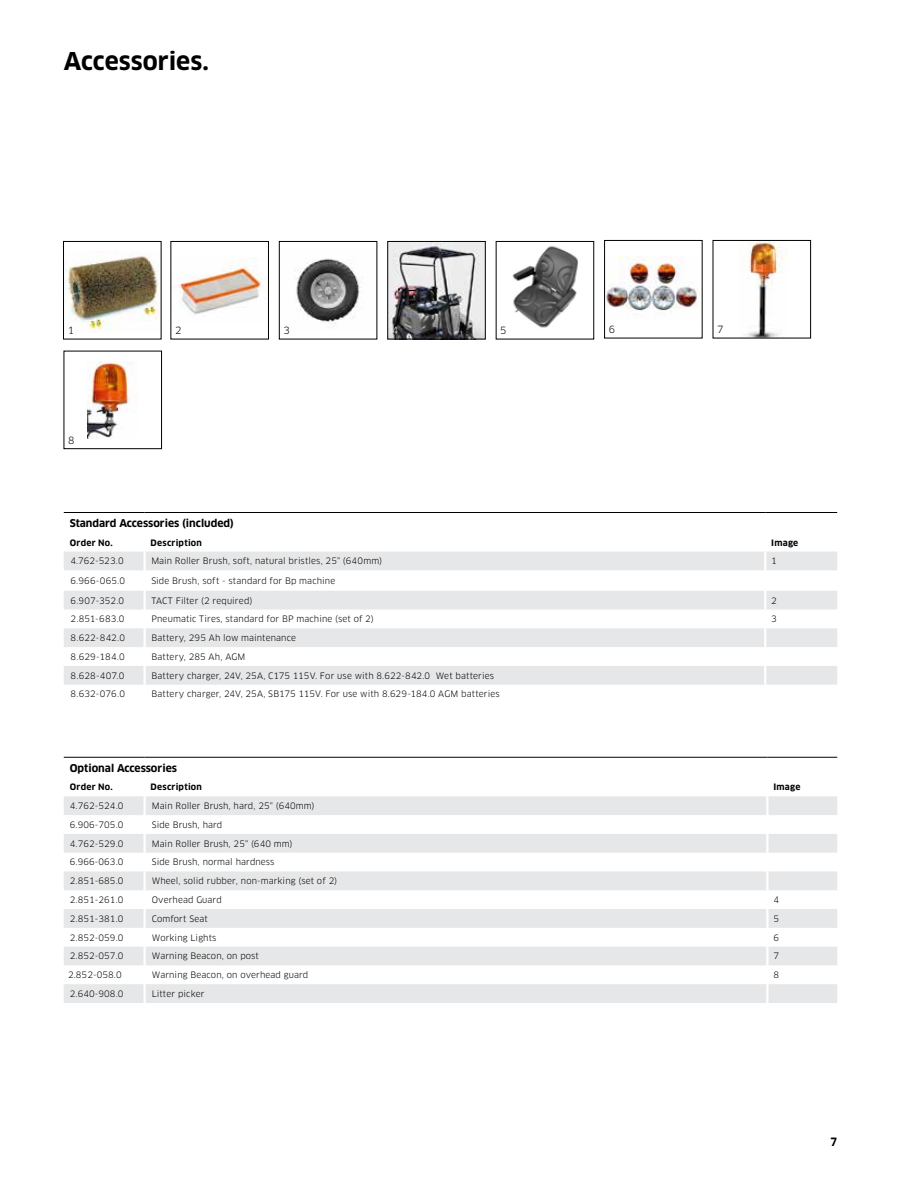
<style>
.page{position:relative;width:918px;height:1188px;background:#fff}
.page>*{position:absolute;margin:0;border:0;box-sizing:border-box;transform-origin:0 0}
.t1{font:700 24px "Clan Pro";letter-spacing:-.005em;color:#000}
.t2{font:700 11.25px "Clan Pro Narr";color:#000}
.t3{font:700 10.5px "Clan Pro";color:#000}
.t4{font:9.75px "Clan Pro";color:#000}
.t5{font:9.75px "Clan Pro";color:#fff}
.t6{font:8.7px "Clan Pro";letter-spacing:.01em;color:#000}
.t7{font:700 8.7px "Clan Pro";letter-spacing:.03em;color:#000}
</style>
<div class="page">
<img style="left:294px;top:258px;width:69px;height:71px">
<div style="left:279px;top:241px;width:98px;height:98px;border:1px solid #000"></div>
<img style="left:178px;top:257px;width:89px;height:58px">
<div style="left:171px;top:241px;width:98px;height:98px;border:1px solid #000"></div>
<img style="left:88px;top:362px;width:49px;height:77px">
<div style="left:64px;top:351px;width:98px;height:98px;border:1px solid #000"></div>
<img style="left:65px;top:252px;width:94px;height:81px">
<div style="left:63px;top:241px;width:98px;height:98px;border:1px solid #000"></div>
<img style="left:746px;top:242px;width:41px;height:94px">
<div style="left:713px;top:240px;width:98px;height:98px;border:1px solid #000"></div>
<img style="left:390px;top:243px;width:93px;height:94px">
<div style="left:388px;top:241px;width:97px;height:98px;border:1px solid #000"></div>
<img style="left:512px;top:246px;width:67px;height:82px">
<img style="left:606px;top:257px;width:92px;height:57px">
<div style="left:604px;top:240px;width:98px;height:98px;border:1px solid #000"></div>
<svg style="left:64px;top:552px;width:773px;height:133px;fill:#e6e7e8"></svg>
<hr style="left:64px;top:512px;width:81px;height:1px;background:#000">
<hr style="left:145px;top:512px;width:620px;height:1px;background:#000">
<hr style="left:765px;top:512px;width:72px;height:1px;background:#000">
<hr style="left:143px;top:570px;width:3px;height:21px;background:#fff">
<hr style="left:143px;top:591px;width:3px;height:19px;background:#fff">
<hr style="left:143px;top:610px;width:3px;height:18px;background:#fff">
<hr style="left:143px;top:628px;width:3px;height:19px;background:#fff">
<hr style="left:143px;top:647px;width:3px;height:19px;background:#fff">
<hr style="left:143px;top:666px;width:3px;height:19px;background:#fff">
<svg style="left:764px;top:552px;width:2px;height:18px"></svg>
<hr style="left:764px;top:570px;width:2px;height:21px;background:#fff">
<svg style="left:764px;top:591px;width:2px;height:94px"></svg>
<hr style="left:143px;top:552px;width:3px;height:18px;background:#fff">
<svg style="left:64px;top:796px;width:773px;height:207px;fill:#e6e7e8"></svg>
<hr style="left:64px;top:757px;width:81px;height:1px;background:#000">
<hr style="left:145px;top:757px;width:622px;height:1px;background:#000">
<hr style="left:767px;top:757px;width:70px;height:1px;background:#000">
<hr style="left:766px;top:796px;width:3px;height:19px;background:#fff">
<hr style="left:766px;top:815px;width:3px;height:19px;background:#fff">
<hr style="left:766px;top:834px;width:3px;height:19px;background:#fff">
<hr style="left:766px;top:853px;width:3px;height:18px;background:#fff">
<hr style="left:766px;top:871px;width:3px;height:19px;background:#fff">
<hr style="left:766px;top:890px;width:3px;height:19px;background:#fff">
<hr style="left:766px;top:909px;width:3px;height:19px;background:#fff">
<hr style="left:766px;top:928px;width:3px;height:19px;background:#fff">
<hr style="left:766px;top:947px;width:3px;height:18px;background:#fff">
<hr style="left:766px;top:965px;width:3px;height:19px;background:#fff">
<hr style="left:766px;top:984px;width:3px;height:19px;background:#fff">
<hr style="left:143px;top:796px;width:3px;height:19px;background:#fff">
<hr style="left:143px;top:815px;width:3px;height:19px;background:#fff">
<hr style="left:143px;top:834px;width:3px;height:19px;background:#fff">
<hr style="left:143px;top:853px;width:3px;height:18px;background:#fff">
<hr style="left:143px;top:871px;width:3px;height:19px;background:#fff">
<hr style="left:143px;top:890px;width:3px;height:19px;background:#fff">
<hr style="left:143px;top:909px;width:3px;height:19px;background:#fff">
<hr style="left:143px;top:928px;width:3px;height:19px;background:#fff">
<hr style="left:143px;top:947px;width:3px;height:18px;background:#fff">
<hr style="left:143px;top:965px;width:3px;height:19px;background:#fff">
<hr style="left:143px;top:984px;width:3px;height:19px;background:#fff">
<h1 class="t1" style="left:64px;top:47px;width:147px">Accessories.</h1>
<p class="t4" style="left:68px;top:325px;width:8px">1</p>
<p class="t5" style="left:392px;top:325px;width:8px">4</p>
<p class="t4" style="left:500px;top:325px;width:8px">5</p>
<p class="t4" style="left:609px;top:324px;width:8px">6</p>
<p class="t4" style="left:717px;top:324px;width:8px">7</p>
<p class="t4" style="left:175px;top:325px;width:8px">2</p>
<p class="t4" style="left:283px;top:325px;width:8px">3</p>
<p class="t4" style="left:68px;top:435px;width:8px">8</p>
<p class="t3" style="left:70px;top:517px;width:166px">Standard Accessories (included)</p>
<p class="t7" style="left:70px;top:537px;width:45px">Order No.</p>
<p class="t7" style="left:151px;top:537px;width:53px">Description</p>
<p class="t7" style="left:771px;top:537px;width:29px">Image</p>
<p class="t6" style="left:71px;top:556px;width:55px">4.762-523.0</p>
<p class="t6" style="left:151px;top:556px;width:232px">Main Roller Brush, soft, natural bristles, 25" (640mm)</p>
<p class="t6" style="left:771px;top:556px;width:7px">1</p>
<p class="t6" style="left:71px;top:576px;width:56px">6.966-065.0</p>
<p class="t6" style="left:151px;top:576px;width:185px">Side Brush, soft - standard for Bp machine</p>
<p class="t6" style="left:71px;top:595px;width:55px">6.907-352.0</p>
<p class="t6" style="left:151px;top:595px;width:103px">TACT Filter (2 required)</p>
<p class="t6" style="left:771px;top:595px;width:7px">2</p>
<p class="t6" style="left:71px;top:614px;width:56px">2.851-683.0</p>
<p class="t6" style="left:151px;top:614px;width:224px">Pneumatic Tires, standard for BP machine (set of 2)</p>
<p class="t6" style="left:771px;top:614px;width:7px">3</p>
<p class="t6" style="left:71px;top:633px;width:56px">8.622-842.0</p>
<p class="t6" style="left:151px;top:633px;width:146px">Battery, 295 Ah low maintenance</p>
<p class="t6" style="left:71px;top:651px;width:56px">8.629-184.0</p>
<p class="t6" style="left:151px;top:651px;width:96px">Battery, 285 Ah, AGM</p>
<p class="t6" style="left:71px;top:670px;width:55px">8.628-407.0</p>
<p class="t6" style="left:151px;top:670px;width:344px">Battery charger, 24V, 25A, C175 115V. For use with 8.622-842.0 Wet batteries</p>
<p class="t6" style="left:71px;top:689px;width:56px">8.632-076.0</p>
<p class="t6" style="left:151px;top:689px;width:350px">Battery charger, 24V, 25A, SB175 115V. For use with 8.629-184.0 AGM batteries</p>
<p class="t3" style="left:70px;top:762px;width:109px">Optional Accessories</p>
<p class="t7" style="left:70px;top:782px;width:45px">Order No.</p>
<p class="t7" style="left:151px;top:782px;width:53px">Description</p>
<p class="t7" style="left:773px;top:782px;width:29px">Image</p>
<p class="t6" style="left:70px;top:801px;width:55px">4.762-524.0</p>
<p class="t6" style="left:152px;top:801px;width:164px">Main Roller Brush, hard, 25" (640mm)</p>
<p class="t6" style="left:70px;top:819px;width:55px">6.906-705.0</p>
<p class="t6" style="left:152px;top:819px;width:72px">Side Brush, hard</p>
<p class="t6" style="left:70px;top:838px;width:55px">4.762-529.0</p>
<p class="t6" style="left:152px;top:838px;width:142px">Main Roller Brush, 25" (640 mm)</p>
<p class="t6" style="left:70px;top:857px;width:55px">6.966-063.0</p>
<p class="t6" style="left:152px;top:857px;width:124px">Side Brush, normal hardness</p>
<p class="t6" style="left:70px;top:876px;width:55px">2.851-685.0</p>
<p class="t6" style="left:152px;top:876px;width:187px">Wheel, solid rubber, non-marking (set of 2)</p>
<p class="t6" style="left:70px;top:895px;width:55px">2.851-261.0</p>
<p class="t6" style="left:152px;top:895px;width:72px">Overhead Guard</p>
<p class="t6" style="left:773px;top:895px;width:7px">4</p>
<p class="t6" style="left:70px;top:913px;width:55px">2.851-381.0</p>
<p class="t6" style="left:152px;top:913px;width:57px">Comfort Seat</p>
<p class="t6" style="left:773px;top:913px;width:7px">5</p>
<p class="t6" style="left:70px;top:932px;width:55px">2.852-059.0</p>
<p class="t6" style="left:152px;top:932px;width:66px">Working Lights</p>
<p class="t6" style="left:773px;top:932px;width:7px">6</p>
<p class="t6" style="left:70px;top:951px;width:55px">2.852-057.0</p>
<p class="t6" style="left:152px;top:951px;width:109px">Warning Beacon, on post</p>
<p class="t6" style="left:773px;top:951px;width:7px">7</p>
<p class="t6" style="left:68px;top:970px;width:55px">2.852-058.0</p>
<p class="t6" style="left:152px;top:970px;width:158px">Warning Beacon, on overhead guard</p>
<p class="t6" style="left:773px;top:970px;width:7px">8</p>
<p class="t6" style="left:70px;top:989px;width:55px">2.640-908.0</p>
<p class="t6" style="left:152px;top:989px;width:54px">Litter picker</p>
<p class="t2" style="left:831px;top:1135px;width:8px">7</p>
</div>
